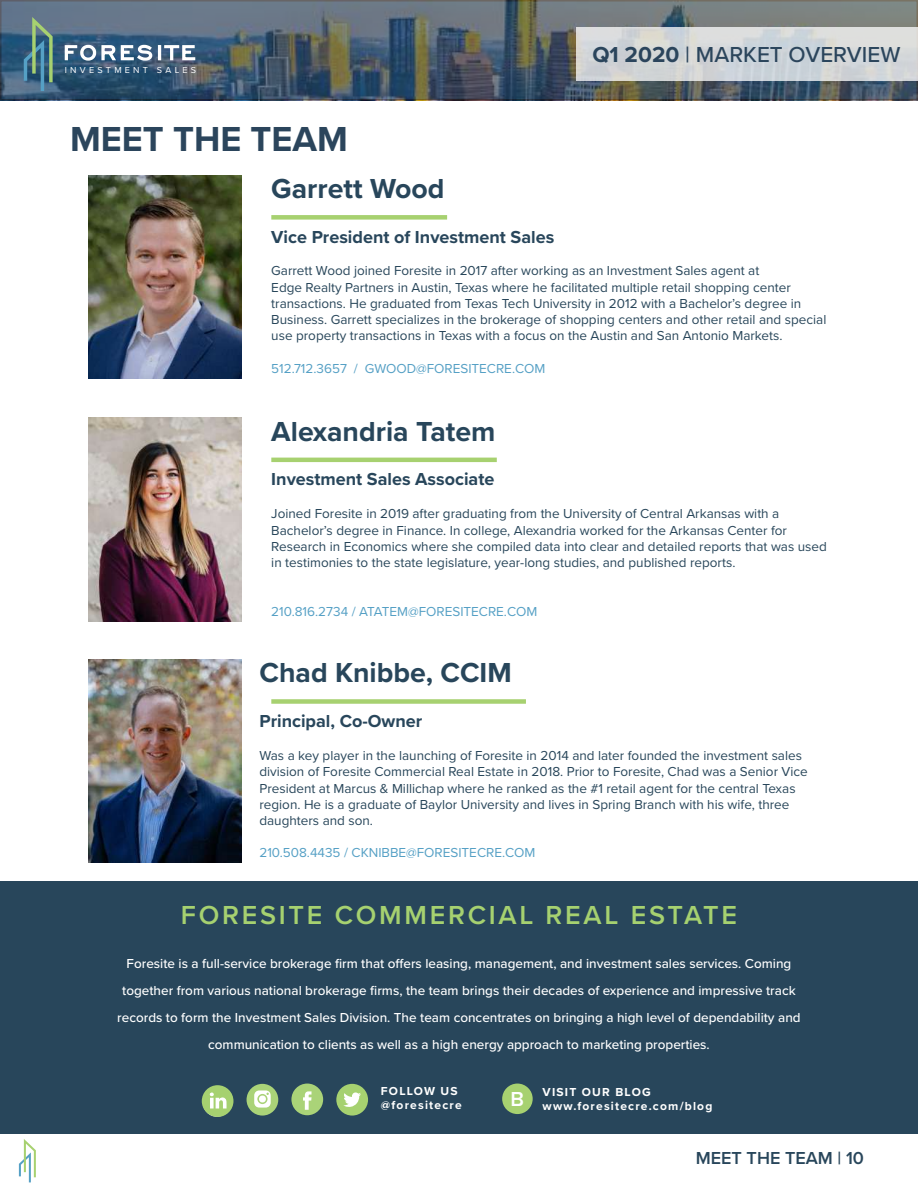
<style>
.page{position:relative;width:918px;height:1188px;background:#fff}
.page>*{position:absolute;margin:0;border:0;box-sizing:border-box;transform-origin:0 0}
.t1{font:700 36px "Proxima Nova";color:#2b455c}
.t2{font:700 28.5px "Proxima Nova";color:#28465b}
.t3{font:600 27px "Proxima Nova";letter-spacing:.1em;color:#a6d170}
.t4{font:500 22.5px "Proxima Nova";color:#2b455c}
.t5{font:600 21px "Proxima Nova";color:#fff}
.t6{font:700 18px "Proxima Nova";color:#28465b}
.t7{font:600 18px "Proxima Nova";color:#28465b}
.t8{font:13.5px/16.2px "Proxima Nova";color:#28465a}
.t9{font:500 13.5px/27px "Proxima Nova";color:#fff;text-align:center}
.t10{font:13.5px "Proxima Nova";color:#55a0c5}
.t11{font:700 12px/14.2px "Proxima Nova";letter-spacing:.1em;color:#fff}
.t12{font:9px "Proxima Nova";letter-spacing:.365em;color:#fff}
.s1{font-weight:700}
</style>
<div class="page">
<div style="left:0;top:882px;width:918px;height:252px;background:#28465b"></div>
<div style="left:271px;top:215px;width:176px;height:5px;background:#a7d170"></div>
<img style="left:89px;top:418px;width:152px;height:203px">
<img style="left:89px;top:659px;width:152px;height:204px">
<img style="left:89px;top:176px;width:152px;height:202px">
<div style="left:271px;top:699px;width:255px;height:5px;background:#a7d170"></div>
<hr style="left:271px;top:458px;width:226px;height:4px;background:#a7d170">
<svg style="left:3px;top:3px;width:912px;height:94px;background:#53636f"></svg>
<div style="left:0;top:0;width:918px;height:100px;border:2px solid #231f20"></div>
<svg style="left:64px;top:44px;width:132px;height:18px"></svg>
<svg style="left:24px;top:17px;width:29px;height:74px;background:#567f85"></svg>
<div style="left:577px;top:27px;width:341px;height:54px;background:#d2d6d9"></div>
<svg style="left:202px;top:1085px;width:32px;height:32px"></svg>
<div style="left:291px;top:1084px;width:32px;height:31px;background:#aad378;border-radius:50%"></div>
<svg style="left:303px;top:1091px;width:9px;height:19px"></svg>
<div style="left:336px;top:1084px;width:32px;height:32px;background:#a6d170;border-radius:50%"></div>
<svg style="left:343px;top:1092px;width:18px;height:15px"></svg>
<div style="left:247px;top:1084px;width:31px;height:32px;background:#aad378;border-radius:50%"></div>
<svg style="left:254px;top:1090px;width:17px;height:18px"></svg>
<div style="left:259px;top:1096px;width:7px;height:6px;background:#fff;border-radius:50%"></div>
<div style="left:502px;top:1084px;width:31px;height:30px;background:#a7d170;border-radius:50%"></div>
<svg style="left:19px;top:1139px;width:17px;height:43px"></svg>
<p class="t12" style="left:65px;top:63px;width:133px">INVESTMENT SALES</p>
<h1 class="t1" style="left:70px;top:112px;width:279px">MEET THE TEAM</h1>
<h3 class="t4" style="left:592px;top:38px;width:310px"><span class="s1">Q1 2020</span> | MARKET OVERVIEW</h3>
<h2 class="t2" style="left:271px;top:167px;width:175px">Garrett Wood</h2>
<h3 class="t6" style="left:271px;top:224px;width:284px">Vice President of Investment Sales</h3>
<p class="t8" style="left:271px;top:262px;width:557px">Garrett Wood joined Foresite in 2017 after working as an Investment Sales agent at<br>Edge Realty Partners in Austin, Texas where he facilitated multiple retail shopping center transactions. He graduated from Texas Tech University in 2012 with a Bachelor’s degree in Business. Garrett specializes in the brokerage of shopping centers and other retail and special use property transactions in Texas with a focus on the Austin and San Antonio Markets.</p>
<p class="t10" style="left:271px;top:358px;width:276px">512.712.3657 / GWOOD@FORESITECRE.COM</p>
<h2 class="t2" style="left:271px;top:410px;width:226px">Alexandria Tatem</h2>
<h3 class="t6" style="left:271px;top:466px;width:225px">Investment Sales Associate</h3>
<p class="t8" style="left:271px;top:505px;width:557px">Joined Foresite in 2019 after graduating from the University of Central Arkansas with a Bachelor’s degree in Finance. In college, Alexandria worked for the Arkansas Center for Research in Economics where she compiled data into clear and detailed reports that was used in testimonies to the state legislature, year-long studies, and published reports.</p>
<p class="t10" style="left:271px;top:601px;width:268px">210.816.2734 / ATATEM@FORESITECRE.COM</p>
<h2 class="t2" style="left:259px;top:651px;width:254px">Chad Knibbe, CCIM</h2>
<h3 class="t6" style="left:259px;top:707px;width:164px">Principal, Co-Owner</h3>
<p class="t8" style="left:259px;top:747px;width:550px">Was a key player in the launching of Foresite in 2014 and later founded the investment sales division of Foresite Commercial Real Estate in 2018. Prior to Foresite, Chad was a Senior Vice President at Marcus &amp; Millichap where he ranked as the #1 retail agent for the central Texas region. He is a graduate of Baylor University and lives in Spring Branch with his wife, three daughters and son.</p>
<p class="t10" style="left:259px;top:843px;width:278px">210.508.4435 / CKNIBBE@FORESITECRE.COM</p>
<h3 class="t3" style="left:181px;top:894px;width:558px">FORESITE COMMERCIAL REAL ESTATE</h3>
<p class="t9" style="left:117px;top:950px;width:685px">Foresite is a full-service brokerage firm that offers leasing, management, and investment sales services. Coming together from various national brokerage firms, the team brings their decades of experience and impressive track records to form the Investment Sales Division. The team concentrates on bringing a high level of dependability and communication to clients as well as a high energy approach to marketing properties.</p>
<p class="t11" style="left:381px;top:1083px;width:82px">FOLLOW US @foresitecre</p>
<h3 class="t5" style="left:511px;top:1083px;width:15px">B</h3>
<p class="t11" style="left:543px;top:1084px;width:171px">VISIT OUR BLOG www.foresitecre.com/blog</p>
<h3 class="t7" style="left:696px;top:1145px;width:170px">MEET THE TEAM | 10</h3>
</div>
